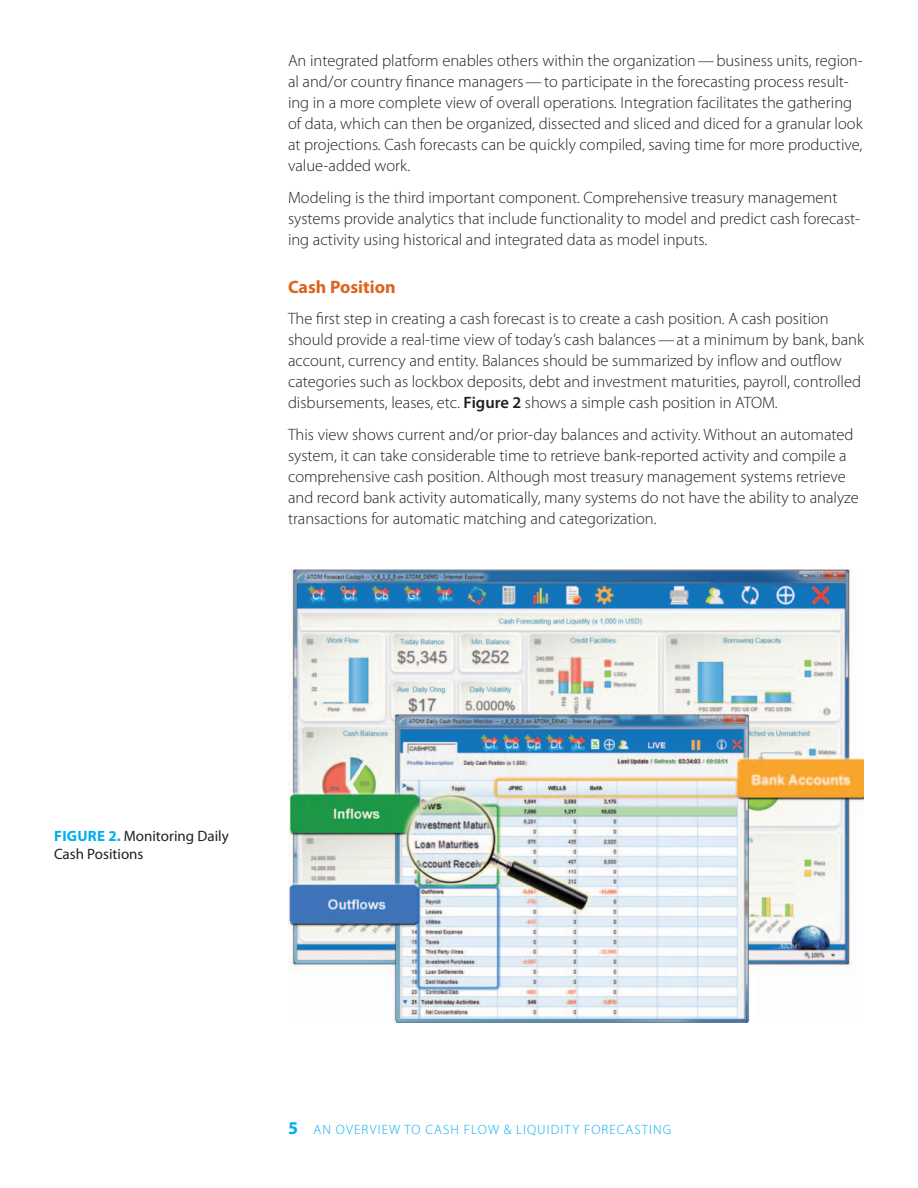
<style>
.page{position:relative;width:918px;height:1188px;background:#fff}
.page>*{position:absolute;margin:0;border:0;box-sizing:border-box;transform-origin:0 0}
.H1{font:700 18px "Myriad Pro";color:#dc641c}
.Text{font:300 16.5px/21px "Myriad Pro";color:#231f20}
.FL{font:15px/18px "Myriad Pro";color:#231f20}
.t1{font:300 13.5px "Myriad Pro";letter-spacing:.08em;color:#00aeef}
.s1{font-weight:600}
.s2{font-weight:700;color:#00aeef}
.s3{font-weight:700;font-size:18px}
</style>
<div class="page">
<img style="left:288px;top:569px;width:576px;height:454px">
<p class="Text" style="left:288px;top:51px;width:576px">An integrated platform enables others within the organization—business units, region&shy;al and/or country finance managers—to participate in the forecasting process result&shy;ing in a more complete view of overall operations. Integration facilitates the gathering of data, which can then be organized, dissected and sliced and diced for a granular look at projections. Cash forecasts can be quickly compiled, saving time for more productive, value-added work.</p>
<p class="Text" style="left:288px;top:187px;width:574px">Modeling is the third important component. Comprehensive treasury management systems provide analytics that include functionality to model and predict cash forecast&shy;ing activity using historical and integrated data as model inputs.</p>
<p class="H1" style="left:288px;top:277px;width:109px">Cash Position</p>
<p class="Text" style="left:288px;top:309px;width:577px">The first step in creating a cash forecast is to create a cash position. A cash position should provide a real-time view of today’s cash balances—at a minimum by bank, bank account, currency and entity. Balances should be summarized by inflow and outflow categories such as lockbox deposits, debt and investment maturities, payroll, controlled disbursements, leases, etc. <span class="s1">Figure 2</span> shows a simple cash position in ATOM.</p>
<p class="Text" style="left:288px;top:424px;width:572px">This view shows current and/or prior-day balances and activity. Without an automated system, it can take considerable time to retrieve bank-reported activity and compile a comprehensive cash position. Although most treasury management systems retrieve and record bank activity automatically, many systems do not have the ability to analyze transactions for automatic matching and categorization.</p>
<p class="FL" style="left:54px;top:828px;width:176px"><span class="s2">FIGURE 2.</span> Monitoring Daily<br>Cash Positions</p>
<p class="t1" style="left:288px;top:1122px;width:385px"><span class="s3">5</span> AN OVERVIEW TO CASH FLOW &amp; LIQUIDITY FORECASTING</p>
</div>
